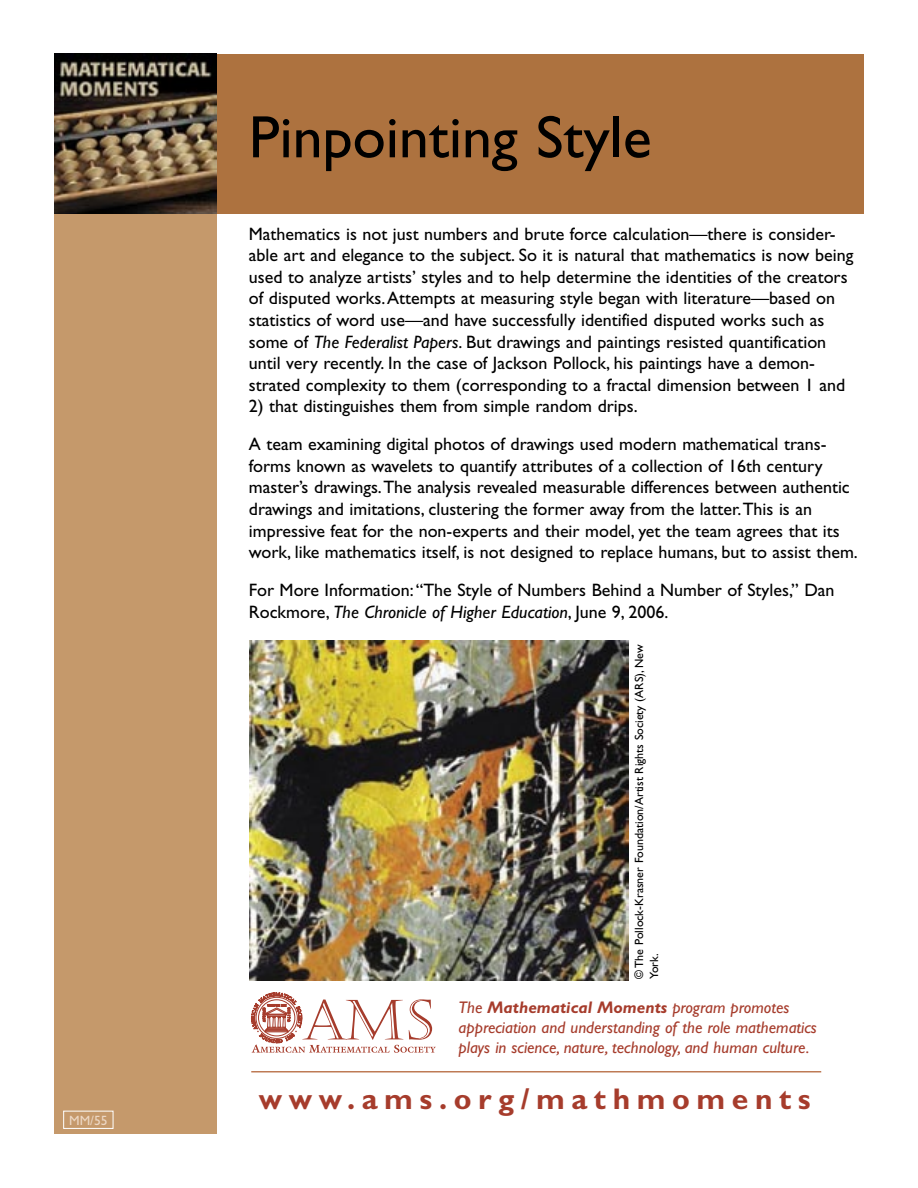
<style>
.page{position:relative;width:918px;height:1188px;background:#fff}
.page>*{position:absolute;margin:0;border:0;box-sizing:border-box;transform-origin:0 0}
.title-1_line{font:60px "Gill Sans";color:#000}
.t1{font:700 30px "Gill Sans";letter-spacing:.22em;color:#a63c2c}
.text{font:18px/21.6px "Gill Sans";color:#000}
.t2{font:italic 16.8px/20.2px "Gill Sans";color:#a63c2c}
.para-1-simple{font:13.5px "Gill Sans";color:#edd8c5}
.photo_credit{font:12px/15px "Gill Sans";color:#000}
.s1{font-style:italic}
.s2{font-weight:700}
</style>
<div class="page">
<div style="left:54px;top:54px;width:162px;height:1080px;background:#c5996b"></div>
<div style="left:216px;top:54px;width:648px;height:160px;background:#ad723f"></div>
<img style="left:54px;top:54px;width:162px;height:160px">
<div style="left:63px;top:1111px;width:50px;height:18px;border:1px solid #fff"></div>
<svg style="left:251px;top:993px;width:185px;height:60px"></svg>
<hr style="left:251px;top:1071px;width:570px;height:1px;background:#be7a55">
<img style="left:249px;top:641px;width:379px;height:340px">
<p class="para-1-simple" style="left:69px;top:1113px;width:40px">MM/55</p>
<p class="title-1_line" style="left:249px;top:103px;width:404px">Pinpointing Style</p>
<p class="text" style="left:249px;top:223px;width:606px">Mathematics is not just numbers and brute force calculation—there is consider&shy;able art and elegance to the subject. So it is natural that mathematics is now being used to analyze artists’ styles and to help determine the identities of the creators of disputed works. Attempts at measuring style began with literature—based on statistics of word use—and have successfully identified disputed works such as some of <span class="s1">The Federalist Papers</span>. But drawings and paintings resisted quantification until very recently. In the case of Jackson Pollock, his paintings have a demon&shy;strated complexity to them (corresponding to a fractal dimension between 1 and</p>
<p class="text" style="left:249px;top:396px;width:390px">2) that distinguishes them from simple random drips.</p>
<p class="text" style="left:249px;top:434px;width:610px">A team examining digital photos of drawings used modern mathematical trans&shy;forms known as wavelets to quantify attributes of a collection of 16th century master’s drawings. The analysis revealed measurable differences between authentic drawings and imitations, clustering the former away from the latter. This is an impressive feat for the non-experts and their model, yet the team agrees that its work, like mathematics itself, is not designed to replace humans, but to assist them.</p>
<p class="text" style="left:249px;top:579px;width:587px">For More Information: “The Style of Numbers Behind a Number of Styles,” Dan<br>Rockmore, <span class="s1">The Chronicle of Higher Education</span>, June 9, 2006.</p>
<p class="photo_credit" style="left:632px;top:979px;width:336px;rotate:-90deg">© The Pollock-Krasner Foundation/Artist Rights Society (ARS), New<br>York.</p>
<p class="t2" style="left:459px;top:997px;width:360px">The <span class="s2">Mathematical Moments</span> program promotes appreciation and understanding of the role mathematics plays in science, nature, technology, and human culture.</p>
<p class="t1" style="left:259px;top:1081px;width:554px">www.ams.org/mathmoments</p>
</div>
